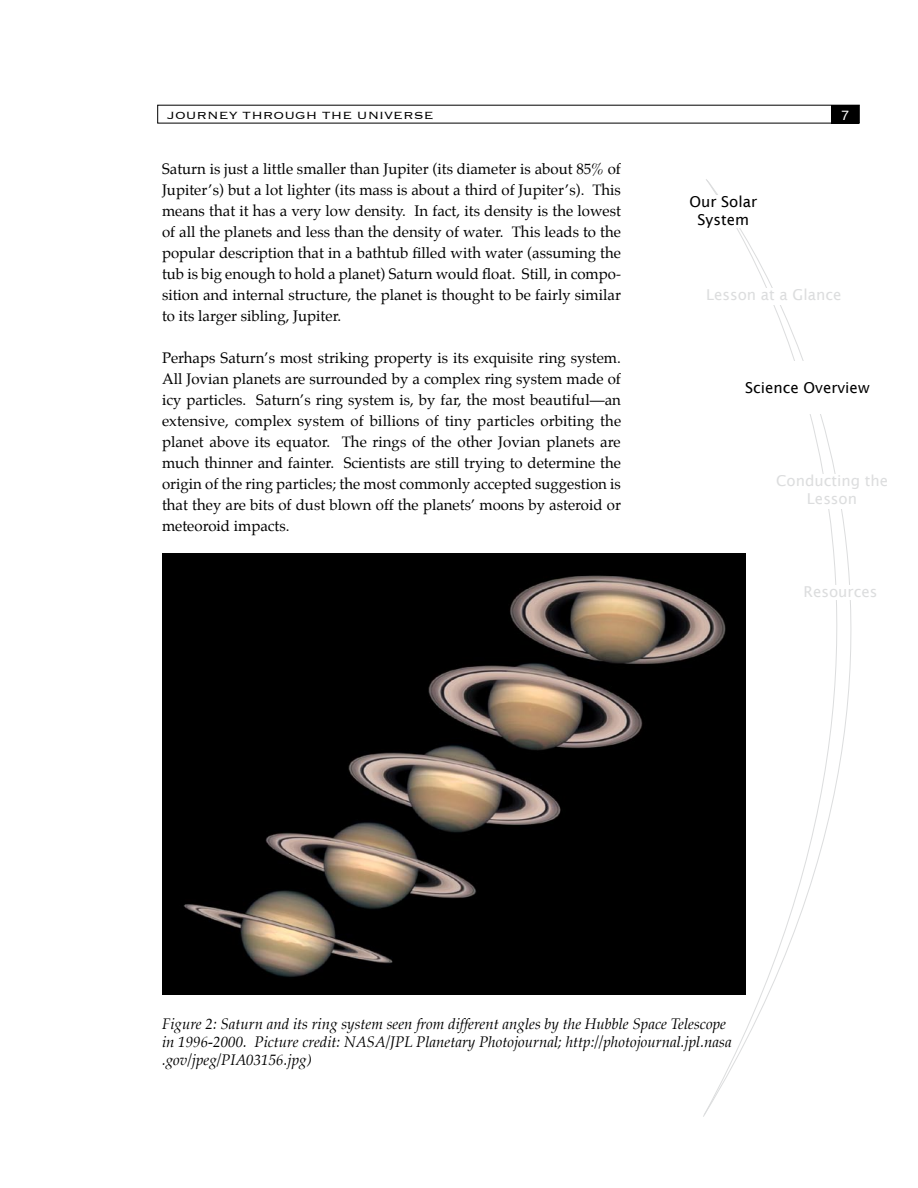
<style>
.page{position:relative;width:918px;height:1188px;background:#fff}
.page>*{position:absolute;margin:0;border:0;box-sizing:border-box;transform-origin:0 0}
.t1{font:15px/21px "Palatino";color:#000;text-align:justify}
.t2{font:italic 15px/18px "Palatino";color:#000}
.t3{font:15px/18px "Lucida Sans";color:#dcddde;text-align:center}
.t4{font:15px/18px "Lucida Sans";color:#000;text-align:center}
.t5{font:300 13.5px "Copperplate";color:#000;scale:1.1 1}
</style>
<div class="page">
<div style="left:831px;top:105px;width:28px;height:18px;background:#000"></div>
<svg style="left:703px;top:179px;width:149px;height:937px"></svg>
<div style="left:741px;top:362px;width:137px;height:52px;background:#fff"></div>
<div style="left:706px;top:289px;width:140px;height:16px;background:#fff"></div>
<div style="left:774px;top:474px;width:117px;height:35px;background:#fff"></div>
<div style="left:804px;top:585px;width:79px;height:15px;background:#fff"></div>
<div style="left:678px;top:195px;width:91px;height:33px;background:#fff"></div>
<img style="left:162px;top:554px;width:583px;height:441px">
<p class="t5" style="left:168px;top:107px;width:243px">JOURNEY THROUGH THE UNIVERSE</p>
<p class="t1" style="left:162px;top:160px;width:461px">Saturn is just a little smaller than Jupiter (its diameter is about 85% of Jupiter’s) but a lot lighter (its mass is about a third of Jupiter’s). This means that it has a very low density. In fact, its density is the lowest of all the planets and less than the density of water. This leads to the popular description that in a bathtub filled with water (assuming the tub is big enough to hold a planet) Saturn would float. Still, in compo&shy;sition and internal structure, the planet is thought to be fairly similar to its larger sibling, Jupiter.</p>
<p class="t1" style="left:162px;top:349px;width:461px">Perhaps Saturn’s most striking property is its exquisite ring system.<br>All Jovian planets are surrounded by a complex ring system made of icy particles. Saturn’s ring system is, by far, the most beautiful—an extensive, complex system of billions of tiny particles orbiting the planet above its equator. The rings of the other Jovian planets are much thinner and fainter. Scientists are still trying to determine the origin of the ring particles; the most commonly accepted suggestion is that they are bits of dust blown off the planets’ moons by asteroid or meteoroid impacts.</p>
<p class="t4" style="left:689px;top:192px;width:69px">Our Solar<br>System</p>
<p class="t3" style="left:706px;top:286px;width:137px">Lesson at a Glance</p>
<p class="t4" style="left:745px;top:378px;width:126px">Science Overview</p>
<p class="t3" style="left:776px;top:471px;width:113px">Conducting the<br>Lesson</p>
<p class="t3" style="left:804px;top:582px;width:75px">Resources</p>
<p class="t2" style="left:162px;top:1017px;width:571px">Figure 2: Saturn and its ring system seen from different angles by the Hubble Space Telescope in 1996-2000. Picture credit: NASA/JPL Planetary Photojournal; http://photojournal.jpl.nasa .gov/jpeg/PIA03156.jpg)</p>
</div>
